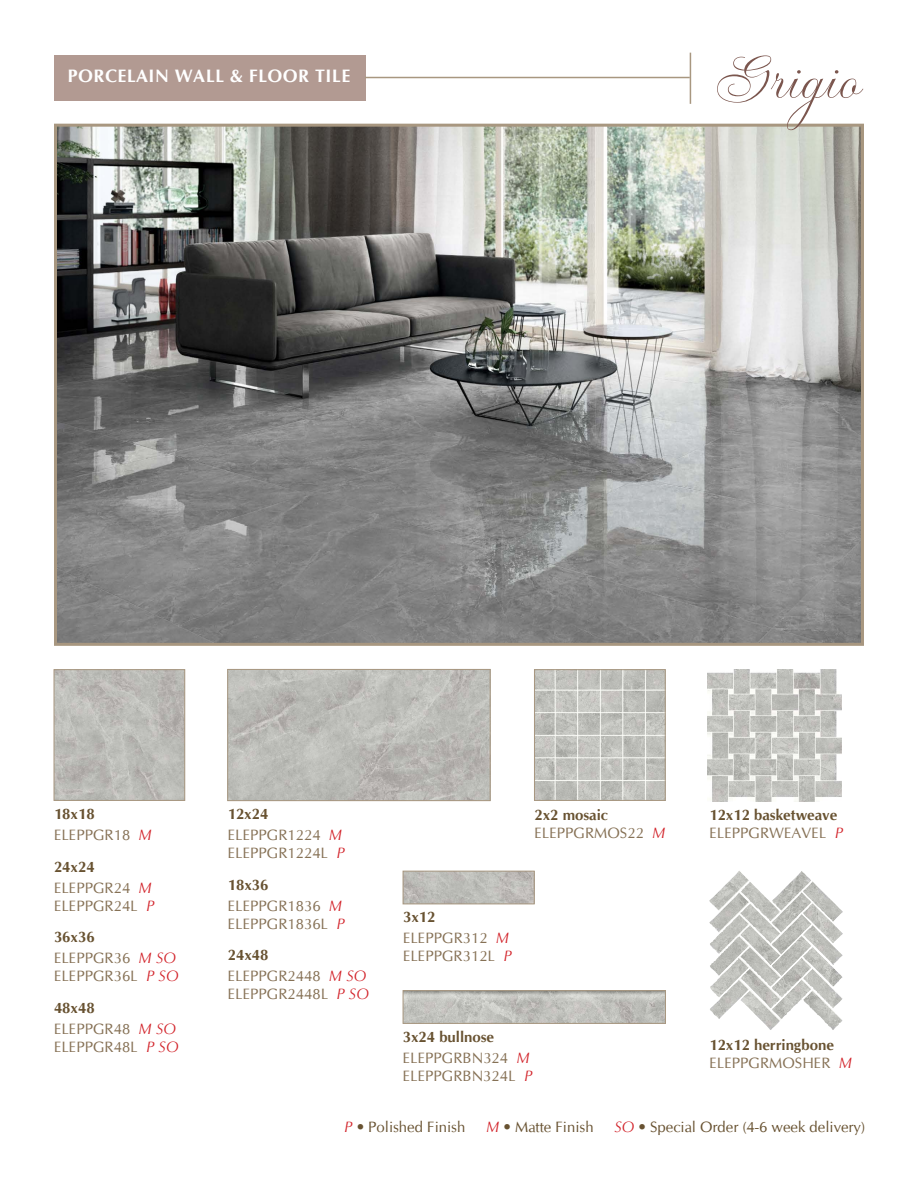
<style>
.page{position:relative;width:918px;height:1188px;background:#fff}
.page>*{position:absolute;margin:0;border:0;box-sizing:border-box;transform-origin:0 0}
.t1{font:63px "DEVON";color:#7b564e}
.t2{font:700 18px "CG Omega";letter-spacing:.025em;color:#fff}
.t3{font:15px/21px "CG Omega";color:#867155}
.t4{font:700 15px/18px "CG Omega";color:#685231}
.t5{font:15px "CG Omega";color:#685231}
.s1{font-weight:700;color:#685231}
.s2{font-style:italic;color:#d2232a}
.s3{font-weight:400;color:#867155}
.s4{font-weight:400;font-style:italic;color:#d2232a}
</style>
<div class="page">
<img style="left:58px;top:128px;width:802px;height:514px">
<div style="left:54px;top:124px;width:810px;height:522px;border:3px solid #a89780"></div>
<div style="left:54px;top:55px;width:311px;height:46px;background:#b29a92"></div>
<hr style="left:690px;top:53px;width:1px;height:51px;background:#a89780">
<hr style="left:365px;top:77px;width:325px;height:1px;background:#a89780">
<img style="left:56px;top:671px;width:127px;height:128px">
<div style="left:54px;top:669px;width:131px;height:132px;border:1px solid #a89780"></div>
<img style="left:230px;top:671px;width:258px;height:128px">
<div style="left:228px;top:669px;width:262px;height:132px;border:1px solid #a89780"></div>
<img style="left:405px;top:873px;width:127px;height:29px">
<div style="left:403px;top:871px;width:131px;height:33px;border:1px solid #a89780"></div>
<img style="left:405px;top:992px;width:259px;height:30px">
<div style="left:403px;top:990px;width:263px;height:34px;border:1px solid #a89780"></div>
<img style="left:707px;top:670px;width:135px;height:132px">
<img style="left:536px;top:671px;width:127px;height:128px">
<div style="left:534px;top:669px;width:131px;height:132px;border:1px solid #a89780"></div>
<img style="left:709px;top:871px;width:134px;height:62px">
<p class="t2" style="left:68px;top:65px;width:284px">PORCELAIN WALL &amp; FLOOR TILE</p>
<h1 class="t1" style="left:713px;top:39px;width:147px">Grigio</h1>
<p class="t3" style="left:54px;top:804px;width:99px"><span class="s1">18x18<br></span>ELEPPGR18 <span class="s2">M</span></p>
<p class="t3" style="left:54px;top:856px;width:99px"><span class="s1">24x24<br></span>ELEPPGR24 <span class="s2">M</span></p>
<p class="t3" style="left:54px;top:890px;width:102px;line-height:31.5px">ELEPPGR24L <span class="s2">P<br></span><span class="s1">36x36</span></p>
<p class="t3" style="left:54px;top:949px;width:126px;line-height:18px">ELEPPGR36 <span class="s2">M SO<br></span>ELEPPGR36L <span class="s2">P SO</span></p>
<p class="t3" style="left:54px;top:997px;width:123px"><span class="s1">48x48<br></span>ELEPPGR48 <span class="s2">M SO</span></p>
<p class="t3" style="left:54px;top:1036px;width:126px">ELEPPGR48L <span class="s2">P SO</span></p>
<p class="t3" style="left:228px;top:804px;width:116px"><span class="s1">12x24<br></span>ELEPPGR1224 <span class="s2">M</span></p>
<p class="t3" style="left:228px;top:837px;width:119px;line-height:31.5px">ELEPPGR1224L <span class="s2">P<br></span><span class="s1">18x36</span></p>
<p class="t3" style="left:228px;top:897px;width:119px;line-height:18px">ELEPPGR1836 <span class="s2">M<br></span>ELEPPGR1836L <span class="s2">P</span></p>
<p class="t3" style="left:228px;top:945px;width:140px"><span class="s1">24x48<br></span>ELEPPGR2448 <span class="s2">M SO</span></p>
<p class="t3" style="left:228px;top:984px;width:143px">ELEPPGR2448L <span class="s2">P SO</span></p>
<p class="t3" style="left:534px;top:806px;width:133px;line-height:18px"><span class="s1">2x2 mosaic<br></span>ELEPPGRMOS22 <span class="s2">M</span></p>
<p class="t3" style="left:403px;top:907px;width:108px"><span class="s1">3x12<br></span>ELEPPGR312 <span class="s2">M</span></p>
<p class="t3" style="left:403px;top:946px;width:110px">ELEPPGR312L <span class="s2">P</span></p>
<p class="t4" style="left:403px;top:1027px;width:128px;line-height:21px">3x24 bullnose<br><span class="s3">ELEPPGRBN324</span> <span class="s4">M</span></p>
<p class="t3" style="left:403px;top:1066px;width:131px">ELEPPGRBN324L <span class="s2">P</span></p>
<p class="t4" style="left:709px;top:806px;width:135px">12x12 basketweave<br><span class="s3">ELEPPGRWEAVEL</span> <span class="s4">P</span></p>
<p class="t4" style="left:709px;top:1036px;width:144px">12x12 herringbone<br><span class="s3">ELEPPGRMOSHER</span> <span class="s4">M</span></p>
<p class="t5" style="left:344px;top:1118px;width:123px"><span class="s2">P</span> • Polished Finish</p>
<p class="t5" style="left:486px;top:1118px;width:109px"><span class="s2">M</span> • Matte Finish</p>
<p class="t5" style="left:614px;top:1118px;width:252px"><span class="s2">SO</span> • Special Order (4-6 week delivery)</p>
</div>
